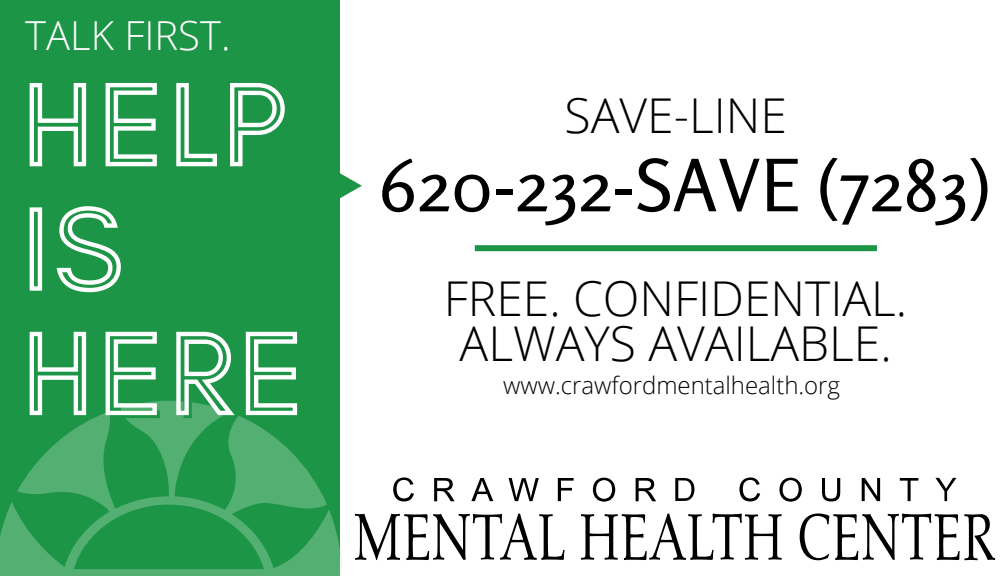
<style>
.page{position:relative;width:1008px;height:576px;background:#fff}
.page>*{position:absolute;margin:0;border:0;box-sizing:border-box;transform-origin:0 0}
.t1{font:72px "Rosario";color:#000}
.t2{font:300 48px "Open Sans";color:#000}
.t3{font:300 40px "Open Sans";color:#fff}
.t4{font:300 24px "Open Sans";color:#000}
</style>
<div class="page">
<div style="left:0;top:0;width:340px;height:576px;background:#1c9546"></div>
<svg style="left:0;top:417px;width:342px;height:159px"></svg>
<div style="left:475px;top:245px;width:402px;height:6px;background:#1c9546"></div>
<svg style="left:393px;top:477px;width:21px;height:24px"></svg>
<svg style="left:434px;top:478px;width:21px;height:23px"></svg>
<svg style="left:471px;top:478px;width:22px;height:23px"></svg>
<svg style="left:509px;top:478px;width:30px;height:23px"></svg>
<svg style="left:558px;top:478px;width:16px;height:23px"></svg>
<svg style="left:593px;top:478px;width:22px;height:24px"></svg>
<svg style="left:636px;top:478px;width:20px;height:23px"></svg>
<svg style="left:675px;top:478px;width:19px;height:23px"></svg>
<svg style="left:739px;top:477px;width:21px;height:24px"></svg>
<svg style="left:779px;top:478px;width:23px;height:24px"></svg>
<svg style="left:822px;top:478px;width:18px;height:23px"></svg>
<svg style="left:862px;top:478px;width:18px;height:23px"></svg>
<svg style="left:900px;top:478px;width:18px;height:23px"></svg>
<svg style="left:935px;top:478px;width:21px;height:23px"></svg>
<svg style="left:355px;top:514px;width:210px;height:46px"></svg>
<svg style="left:581px;top:513px;width:201px;height:47px"></svg>
<svg style="left:800px;top:513px;width:195px;height:47px"></svg>
<svg style="left:29px;top:83px;width:333px;height:210px"></svg>
<svg style="left:29px;top:331px;width:269px;height:86px"></svg>
<p class="t3" style="left:25px;top:7px;width:207px">TALK FIRST.</p>
<p class="t2" style="left:565px;top:82px;width:224px">SAVE-LINE</p>
<p class="t1" style="left:379px;top:141px;width:613px">620-232-SAVE (7283)</p>
<p class="t2" style="left:444px;top:265px;width:465px">FREE. CONFIDENTIAL.</p>
<p class="t2" style="left:460px;top:310px;width:434px">ALWAYS AVAILABLE.</p>
<p class="t4" style="left:503px;top:368px;width:339px">www.crawfordmentalhealth.org</p>
</div>
